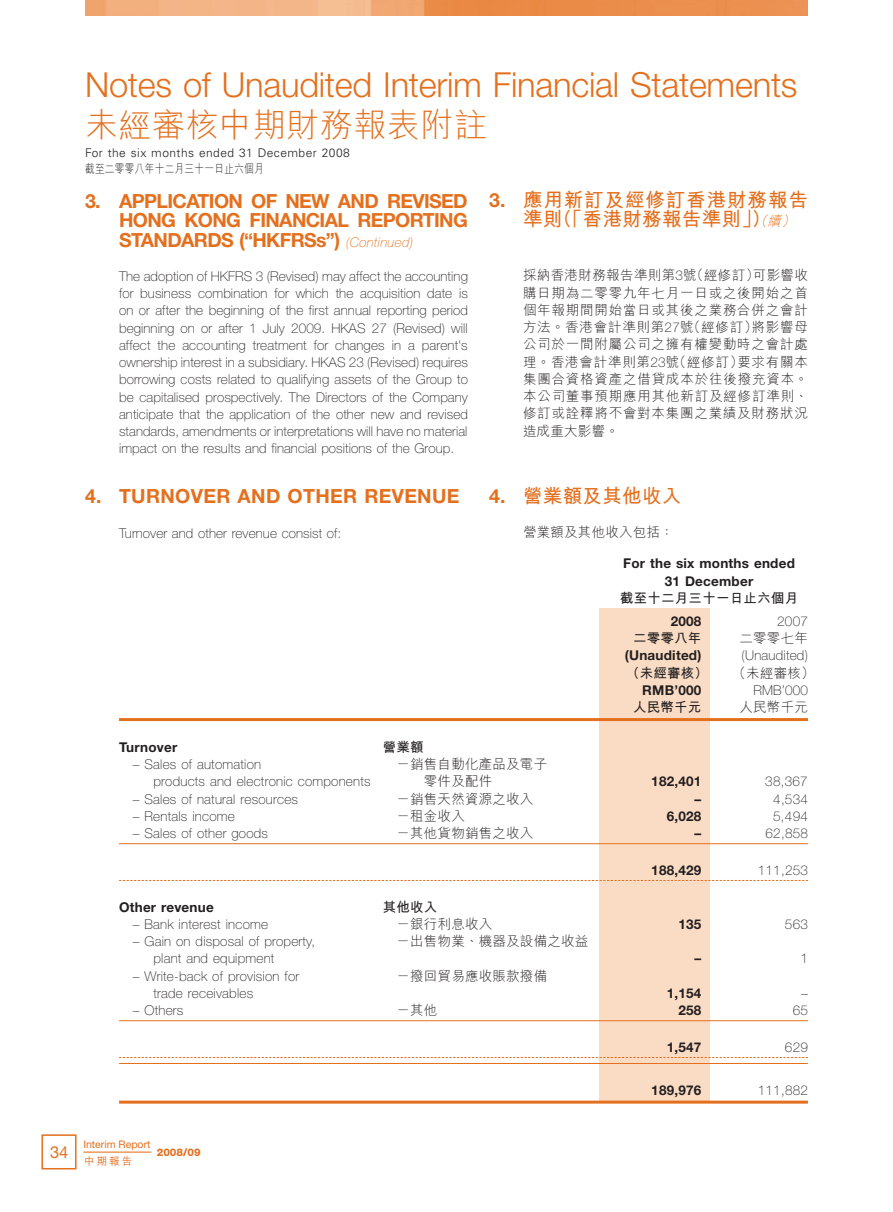
<style>
.page{position:relative;width:893px;height:1212px;background:#fff}
.page>*{position:absolute;margin:0;border:0;box-sizing:border-box;transform-origin:0 0}
.t1{font:300 34.5px "Helvetica Neue LT Std";letter-spacing:-.01em;color:#e4701e}
.t2{font:300 33px "M Hei HK";letter-spacing:.015em;color:#e4701e}
.t3{font:700 19.5px/19.5px "Helvetica Neue LT Std";letter-spacing:-.035em;color:#e4701e;text-align:justify}
.t4{font:700 19.5px/19.5px "M Hei HK";letter-spacing:.045em;color:#e4701e}
.t5{font:700 19.5px "Helvetica Neue LT Std";letter-spacing:.015em;color:#e4701e}
.t6{font:700 19.5px "M Hei HK";letter-spacing:.015em;color:#e4701e}
.t7{font:16.5px "Helvetica Neue LT Std";color:#e4701e}
.t8{font:100 13.5px/17.2px "Helvetica Neue LT Std";letter-spacing:.015em;color:#231f20;text-align:justify}
.t9{font:300 13.5px/17.2px "M Hei HK";letter-spacing:.015em;color:#231f20;text-align:justify}
.t10{font:700 13.5px/17.2px "Helvetica Neue LT Std";letter-spacing:.015em;color:#231f20;text-align:center}
.t11{font:700 13.5px "M Hei HK";letter-spacing:.015em;color:#231f20}
.t12{font:300 12px/16.5px "Univers LT Std";letter-spacing:.035em;color:#231f20}
.t13{font:10.5px/16.5px "Helvetica Neue LT Std";color:#e4701e}
.t14{font:800 10.5px "Helvetica Neue LT Std";color:#e4701e}
.s1{font-family:"M Hei HK"}
.s2{font-weight:100;font-style:italic;font-size:13.5px}
.s3{font-family:"Helvetica Neue LT Std"}
.s4{font-weight:300;font-style:italic;font-size:13.5px}
.s5{font-family:"Helvetica Neue LT Std";font-weight:100}
.s6{font-family:"M Hei HK";font-weight:500}
</style>
<div class="page">
<img style="left:85px;top:0;width:723px;height:15px">
<div style="left:41px;top:1134px;width:36px;height:35px;border:2px solid #e4701e"></div>
<hr style="left:83px;top:1151px;width:68px;height:1px;background:#e4701e">
<div style="left:600px;top:608px;width:110px;height:494px;background:#fadcc4"></div>
<hr style="left:119px;top:718px;width:689px;height:3px;background:#e4701e">
<hr style="left:119px;top:843px;width:689px;height:1px;background:#e4701e">
<svg style="left:119px;top:880px;width:689px;height:1px"></svg>
<hr style="left:119px;top:1020px;width:689px;height:1px;background:#e4701e">
<svg style="left:119px;top:1057px;width:689px;height:1px"></svg>
<hr style="left:119px;top:1063px;width:689px;height:1px;background:#e4701e">
<hr style="left:119px;top:1100px;width:689px;height:3px;background:#e4701e">
<p class="t1" style="left:85px;top:63px;width:714px">Notes of Unaudited Interim Financial Statements</p>
<p class="t2" style="left:85px;top:102px;width:404px">未經審核中期財務報表附註</p>
<p class="t12" style="left:85px;top:144px;width:266px">For the six months ended 31 December 2008<span class="s1">截至二零零八年十二月三十一日止六個月</span></p>
<p class="t3" style="left:119px;top:190px;width:350px;text-indent:-34px">3. APPLICATION OF NEW AND REVISED HONG KONG FINANCIAL REPORTING STANDARDS (“HKFRSs”) <span class="s2">(Continued)</span></p>
<p class="t8" style="left:119px;top:267px;width:350px">The adoption of HKFRS 3 (Revised) may affect the accounting for business combination for which the acquisition date is on or after the beginning of the first annual reporting period beginning on or after 1 July 2009. HKAS 27 (Revised) will affect the accounting treatment for changes in a parent's ownership interest in a subsidiary. HKAS 23 (Revised) requires borrowing costs related to qualifying assets of the Group to be capitalised prospectively. The Directors of the Company anticipate that the application of the other new and revised standards, amendments or interpretations will have no material impact on the results and financial positions of the Group.</p>
<p class="t5" style="left:85px;top:484px;width:157px">4. TURNOVER and</p>
<p class="t5" style="left:288px;top:484px;width:173px">OTHER REVENUE</p>
<p class="t8" style="left:119px;top:524px;width:224px">Turnover and other revenue consist of:</p>
<p class="t4" style="left:523px;top:189px;width:286px;text-indent:-34px"><span class="s3">3.</span> 應用新訂及經修訂香港財務報告準則（「香港財務報告準則」）<span class="s4">（續）</span></p>
<p class="t9" style="left:523px;top:266px;width:286px">採納香港財務報告準則第<span class="s5">3</span>號（經修訂）可影響收購日期為二零零九年七月一日或之後開始之首個年報期間開始當日或其後之業務合併之會計方法。香港會計準則第<span class="s5">27</span>號（經修訂）將影響母公司於一間附屬公司之擁有權變動時之會計處理。香港會計準則第<span class="s5">23</span>號（經修訂）要求有關本集團合資格資產之借貸成本於往後撥充資本。本公司董事預期應用其他新訂及經修訂準則、修訂或詮釋將不會對本集團之業績及財務狀況造成重大影響。</p>
<p class="t6" style="left:489px;top:481px;width:194px"><span class="s3">4.</span> 營業額及其他收入</p>
<p class="t9" style="left:523px;top:523px;width:152px">營業額及其他收入包括：</p>
<p class="t10" style="left:620px;top:554px;width:180px">For the six months ended<br>31 December<br><span class="s1">截至十二月三十一日止六個月</span></p>
<p class="t10" style="left:671px;top:612px;width:32px">2008</p>
<p class="t8" style="left:777px;top:612px;width:32px">2007</p>
<p class="t11" style="left:633px;top:628px;width:70px">二零零八年</p>
<p class="t9" style="left:739px;top:629px;width:70px">二零零七年</p>
<p class="t10" style="left:625px;top:646px;width:78px">(Unaudited)</p>
<p class="t8" style="left:741px;top:647px;width:68px">(Unaudited)</p>
<p class="t11" style="left:626px;top:663px;width:84px">（未經審核）</p>
<p class="t9" style="left:732px;top:663px;width:84px">（未經審核）</p>
<p class="t10" style="left:642px;top:681px;width:61px">RMB’000</p>
<p class="t8" style="left:753px;top:681px;width:56px">RMB’000</p>
<p class="t11" style="left:633px;top:697px;width:70px">人民幣千元</p>
<p class="t9" style="left:739px;top:698px;width:70px">人民幣千元</p>
<p class="t10" style="left:119px;top:738px;width:60px">Turnover</p>
<p class="t11" style="left:383px;top:737px;width:42px">營業額</p>
<p class="t8" style="left:133px;top:756px;width:130px">– Sales of automation</p>
<p class="t9" style="left:396px;top:755px;width:152px">－銷售自動化產品及電子</p>
<p class="t8" style="left:153px;top:773px;width:219px">products and electronic components</p>
<p class="t9" style="left:424px;top:772px;width:70px">零件及配件</p>
<p class="t10" style="left:651px;top:772px;width:52px">182,401</p>
<p class="t8" style="left:765px;top:773px;width:44px">38,367</p>
<p class="t8" style="left:133px;top:790px;width:167px">– Sales of natural resources</p>
<p class="t9" style="left:396px;top:789px;width:139px">－銷售天然資源之收入</p>
<p class="t10" style="left:695px;top:790px;width:8px">–</p>
<p class="t8" style="left:773px;top:790px;width:36px">4,534</p>
<p class="t8" style="left:133px;top:807px;width:103px">– Rentals income</p>
<p class="t9" style="left:396px;top:807px;width:70px">－租金收入</p>
<p class="t10" style="left:667px;top:807px;width:36px">6,028</p>
<p class="t8" style="left:773px;top:807px;width:36px">5,494</p>
<p class="t8" style="left:133px;top:825px;width:137px">– Sales of other goods</p>
<p class="t9" style="left:396px;top:824px;width:139px">－其他貨物銷售之收入</p>
<p class="t10" style="left:695px;top:824px;width:8px">–</p>
<p class="t8" style="left:765px;top:825px;width:44px">62,858</p>
<p class="t10" style="left:651px;top:861px;width:52px">188,429</p>
<p class="t8" style="left:758px;top:861px;width:52px">111,253</p>
<p class="t10" style="left:119px;top:898px;width:96px">Other revenue</p>
<p class="t11" style="left:383px;top:897px;width:56px">其他收入</p>
<p class="t8" style="left:133px;top:915px;width:137px">– Bank interest income</p>
<p class="t9" style="left:396px;top:915px;width:97px">－銀行利息收入</p>
<p class="t10" style="left:678px;top:915px;width:24px">135</p>
<p class="t8" style="left:785px;top:915px;width:24px">563</p>
<p class="t8" style="left:133px;top:933px;width:184px">– Gain on disposal of property,</p>
<p class="t9" style="left:396px;top:932px;width:193px">－出售物業、機器及設備之收益</p>
<p class="t8" style="left:153px;top:950px;width:122px">plant and equipment</p>
<p class="t10" style="left:695px;top:949px;width:8px">–</p>
<p class="t8" style="left:800px;top:950px;width:9px">1</p>
<p class="t8" style="left:133px;top:967px;width:168px">– Write-back of provision for</p>
<p class="t9" style="left:396px;top:966px;width:152px">－撥回貿易應收賬款撥備</p>
<p class="t8" style="left:153px;top:984px;width:101px">trade receivables</p>
<p class="t10" style="left:667px;top:984px;width:36px">1,154</p>
<p class="t8" style="left:801px;top:984px;width:8px">–</p>
<p class="t8" style="left:133px;top:1002px;width:52px">– Others</p>
<p class="t9" style="left:396px;top:1001px;width:42px">－其他</p>
<p class="t10" style="left:678px;top:1001px;width:24px">258</p>
<p class="t8" style="left:793px;top:1002px;width:17px">65</p>
<p class="t10" style="left:667px;top:1038px;width:36px">1,547</p>
<p class="t8" style="left:785px;top:1038px;width:24px">629</p>
<p class="t10" style="left:651px;top:1081px;width:52px">189,976</p>
<p class="t8" style="left:758px;top:1081px;width:52px">111,882</p>
<p class="t7" style="left:50px;top:1142px;width:20px">34</p>
<p class="t13" style="left:83px;top:1136px;width:69px">Interim Report<span class="s6">中期報告</span></p>
<p class="t14" style="left:157px;top:1146px;width:45px">2008/09</p>
</div>
